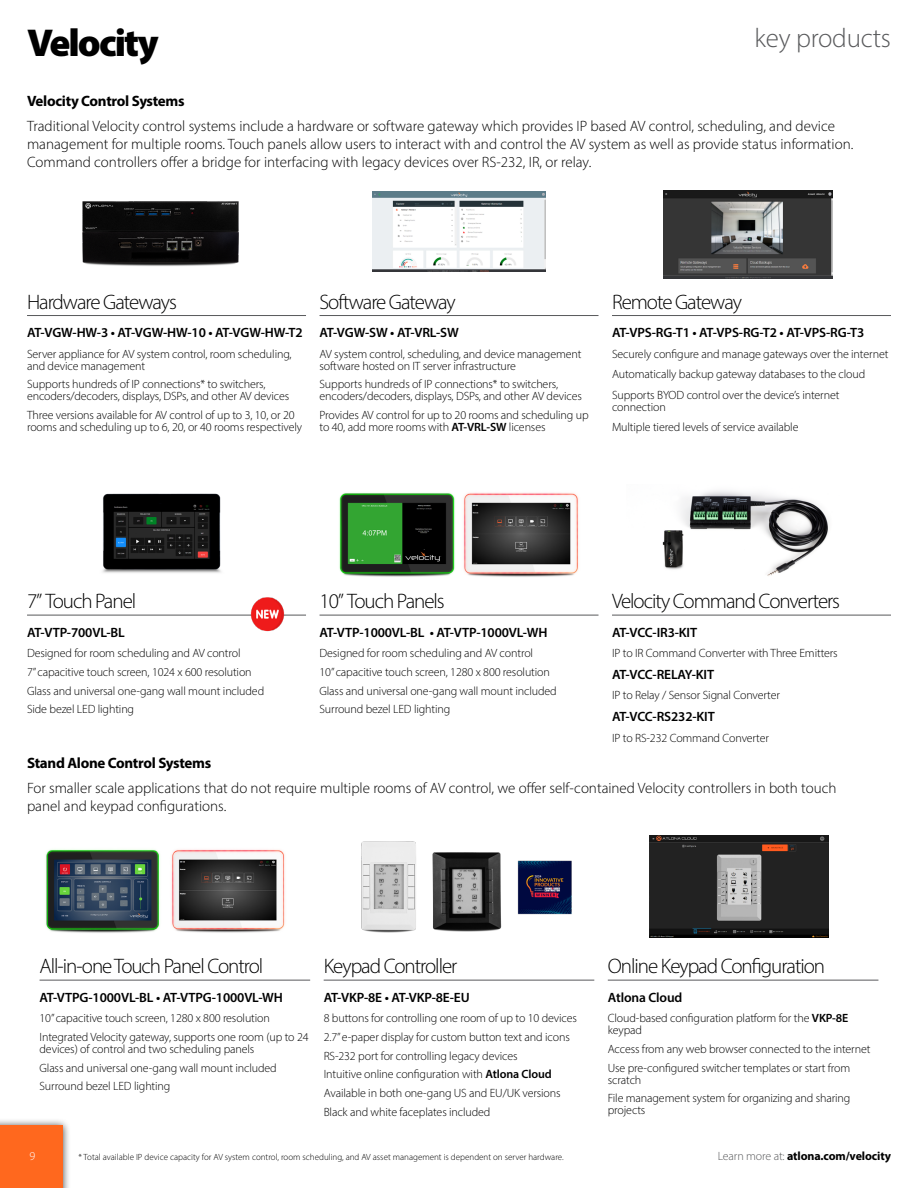
<style>
.page{position:relative;width:918px;height:1188px;background:#fff}
.page>*{position:absolute;margin:0;border:0;box-sizing:border-box;transform-origin:0 0}
.t1{font:900 39px "Myriad Pro";letter-spacing:-.05em;color:#000}
.t2{font:300 27px "Myriad Pro";letter-spacing:-.01em;color:#58595b}
.t3{font:300 21px "Myriad Pro";letter-spacing:-.05em;color:#000}
.t4{font:300 15px/18px "Myriad Pro";color:#000}
.t5{font:700 15px "Myriad Pro";letter-spacing:-.02em;color:#000}
.t6{font:600 13.5px "Myriad Pro";letter-spacing:-.01em;color:#000}
.t7{font:300 12px/18.8px "Myriad Pro";letter-spacing:-.01em;color:#000}
.t8{font:700 12px "Myriad Pro";letter-spacing:-.01em;color:#000}
.t9{font:300 12px "Myriad Pro";color:#fff}
.t10{font:300 9px "Myriad Pro";color:#000}
.s1{font-weight:600}
.s2{font-weight:300;color:#58595b}
</style>
<div class="page">
<div style="left:0;top:1117px;width:70px;height:71px;background:#000;opacity:.75"></div>
<div style="left:0;top:1126px;width:62px;height:62px;background:#ff681e"></div>
<hr style="left:27px;top:315px;width:279px;height:1px;background:#58595b">
<hr style="left:320px;top:315px;width:279px;height:1px;background:#58595b">
<hr style="left:612px;top:315px;width:279px;height:1px;background:#58595b">
<img style="left:82px;top:201px;width:157px;height:65px">
<img style="left:373px;top:192px;width:172px;height:80px">
<img style="left:663px;top:191px;width:170px;height:87px">
<hr style="left:27px;top:615px;width:279px;height:1px;background:#58595b">
<hr style="left:320px;top:615px;width:279px;height:1px;background:#58595b">
<hr style="left:612px;top:615px;width:279px;height:1px;background:#58595b">
<img style="left:662px;top:491px;width:166px;height:85px">
<img style="left:339px;top:493px;width:116px;height:84px">
<img style="left:463px;top:492px;width:116px;height:85px">
<hr style="left:40px;top:980px;width:270px;height:1px;background:#58595b">
<hr style="left:324px;top:980px;width:270px;height:1px;background:#58595b">
<hr style="left:608px;top:980px;width:270px;height:1px;background:#58595b">
<img style="left:361px;top:841px;width:211px;height:92px">
<img style="left:45px;top:849px;width:240px;height:84px">
<img style="left:650px;top:836px;width:179px;height:101px">
<img style="left:102px;top:493px;width:119px;height:80px">
<img style="left:248px;top:597px;width:39px;height:35px">
<h1 class="t1" style="left:27px;top:17px;width:133px">Velocity</h1>
<h2 class="t2" style="left:755px;top:22px;width:138px">key products</h2>
<p class="t5" style="left:27px;top:91px;width:159px">Velocity Control Systems</p>
<p class="t4" style="left:27px;top:116px;width:828px">Traditional Velocity control systems include a hardware or software gateway which provides IP based AV control, scheduling, and device management for multiple rooms. Touch panels allow users to interact with and control the AV system as well as provide status information.<br>Command controllers offer a bridge for interfacing with legacy devices over RS-232, IR, or relay.</p>
<h3 class="t3" style="left:27px;top:289px;width:151px">Hardware Gateways</h3>
<p class="t6" style="left:27px;top:324px;width:277px">AT-VGW-HW-3 • AT-VGW-HW-10 • AT-VGW-HW-T2</p>
<p class="t7" style="left:27px;top:348px;width:266px;line-height:12px">Server appliance for AV system control, room scheduling, and device management</p>
<p class="t7" style="left:27px;top:378px;width:264px;line-height:12px">Supports hundreds of IP connections* to switchers, encoders/decoders, displays, DSPs, and other AV devices</p>
<p class="t7" style="left:27px;top:409px;width:277px;line-height:12px">Three versions available for AV control of up to 3, 10, or 20 rooms and scheduling up to 6, 20, or 40 rooms respectively</p>
<h3 class="t3" style="left:320px;top:289px;width:138px">Software Gateway</h3>
<p class="t6" style="left:320px;top:324px;width:141px">AT-VGW-SW • AT-VRL-SW</p>
<p class="t7" style="left:320px;top:347px;width:263px;line-height:12px">AV system control, scheduling, and device management software hosted on IT server infrastructure</p>
<p class="t7" style="left:320px;top:378px;width:264px;line-height:12px">Supports hundreds of IP connections* to switchers, encoders/decoders, displays, DSPs, and other AV devices</p>
<p class="t7" style="left:320px;top:409px;width:271px;line-height:12px">Provides AV control for up to 20 rooms and scheduling up to 40, add more rooms with <span class="s1">AT-VRL-SW</span> licenses</p>
<h3 class="t3" style="left:612px;top:289px;width:132px">Remote Gateway</h3>
<p class="t6" style="left:612px;top:324px;width:254px">AT-VPS-RG-T1 • AT-VPS-RG-T2 • AT-VPS-RG-T3</p>
<p class="t7" style="left:612px;top:343px;width:278px;line-height:20.5px">Securely configure and manage gateways over the internet<br>Automatically backup gateway databases to the cloud<br>Supports BYOD control over the device’s internet</p>
<p class="t7" style="left:612px;top:396px;width:188px;line-height:20.5px">connection<br>Multiple tiered levels of service available</p>
<h3 class="t3" style="left:27px;top:589px;width:111px">7” Touch Panel</h3>
<p class="t6" style="left:27px;top:623px;width:99px">AT-VTP-700VL-BL</p>
<p class="t7" style="left:27px;top:644px;width:239px">Designed for room scheduling and AV control<br>7” capacitive touch screen, 1024 x 600 resolution Glass and universal one-gang wall mount included Side bezel LED lighting</p>
<h3 class="t3" style="left:320px;top:589px;width:127px">10” Touch Panels</h3>
<p class="t6" style="left:320px;top:623px;width:229px">AT-VTP-1000VL-BL • AT-VTP-1000VL-WH</p>
<p class="t7" style="left:320px;top:644px;width:239px">Designed for room scheduling and AV control<br>10” capacitive touch screen, 1280 x 800 resolution Glass and universal one-gang wall mount included Surround bezel LED lighting</p>
<h3 class="t3" style="left:612px;top:589px;width:230px">Velocity Command Converters</h3>
<p class="t6" style="left:612px;top:623px;width:87px">AT-VCC-IR3-KIT</p>
<p class="t7" style="left:612px;top:644px;width:227px">IP to IR Command Converter with Three Emitters</p>
<p class="t6" style="left:612px;top:666px;width:104px">AT-VCC-RELAY-KIT</p>
<p class="t7" style="left:612px;top:686px;width:170px">IP to Relay / Sensor Signal Converter</p>
<p class="t6" style="left:612px;top:708px;width:104px">AT-VCC-RS232-KIT</p>
<p class="t7" style="left:612px;top:728px;width:159px">IP to RS-232 Command Converter</p>
<p class="t5" style="left:27px;top:753px;width:186px">Stand Alone Control Systems</p>
<p class="t4" style="left:27px;top:779px;width:811px">For smaller scale applications that do not require multiple rooms of AV control, we offer self-contained Velocity controllers in both touch panel and keypad configurations.</p>
<h3 class="t3" style="left:40px;top:954px;width:225px">All-in-one Touch Panel Control</h3>
<p class="t6" style="left:40px;top:988px;width:245px">AT-VTPG-1000VL-BL • AT-VTPG-1000VL-WH</p>
<p class="t7" style="left:40px;top:1009px;width:271px">10” capacitive touch screen, 1280 x 800 resolution<br>Integrated Velocity gateway, supports one room (up to 24</p>
<p class="t7" style="left:40px;top:1039px;width:239px">devices) of control and two scheduling panels<br>Glass and universal one-gang wall mount included<br>Surround bezel LED lighting</p>
<h3 class="t3" style="left:324px;top:954px;width:135px">Keypad Controller</h3>
<p class="t6" style="left:324px;top:988px;width:148px">AT-VKP-8E • AT-VKP-8E-EU</p>
<p class="t7" style="left:324px;top:1009px;width:255px">8 buttons for controlling one room of up to 10 devices 2.7” e-paper display for custom button text and icons RS-232 port for controlling legacy devices<br>Intuitive online configuration with <span class="s1">Atlona Cloud </span>Available in both one-gang US and EU/UK versions Black and white faceplates included</p>
<p class="t9" style="left:29px;top:1149px;width:7px">9</p>
<p class="t10" style="left:79px;top:1151px;width:487px">* Total available IP device capacity for AV system control, room scheduling, and AV asset management is dependent on server hardware.</p>
<h3 class="t3" style="left:608px;top:954px;width:219px">Online Keypad Configuration</h3>
<p class="t6" style="left:608px;top:988px;width:76px">Atlona Cloud</p>
<p class="t7" style="left:608px;top:1012px;width:242px;line-height:12px">Cloud-based configuration platform for the <span class="s1">VKP-8E </span>keypad</p>
<p class="t7" style="left:608px;top:1039px;width:264px">Access from any web browser connected to the internet<br>Use pre-configured switcher templates or start from</p>
<p class="t7" style="left:608px;top:1070px;width:244px">scratch<br>File management system for organizing and sharing</p>
<p class="t7" style="left:608px;top:1101px;width:39px">projects</p>
<p class="t8" style="left:718px;top:1148px;width:175px"><span class="s2">Learn more at:</span> atlona.com/velocity</p>
</div>
